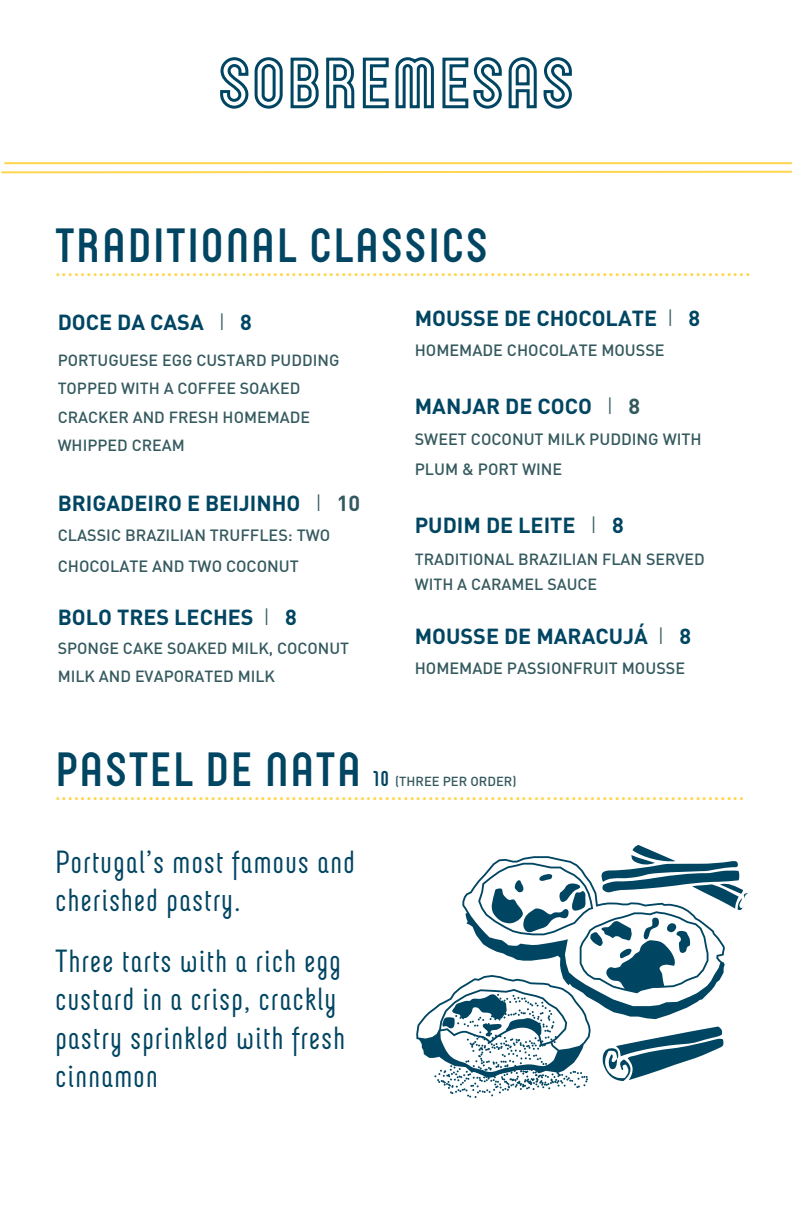
<style>
.page{position:relative;width:792px;height:1224px;background:#fff}
.page>*{position:absolute;margin:0;border:0;box-sizing:border-box;transform-origin:0 0}
.t1{font:700 48px "Neubau Grotesque";letter-spacing:.025em;color:#004562}
.t2{font:32px/38.4px "Neubau Grotesque";letter-spacing:.025em;color:#004562}
.t3{font:700 24px "Neubau Grotesque";color:#ffd64e}
.t4{font:700 21.6px "DIN";color:#004562}
.t5{font:500 16.2px/30.2px "DIN";color:#34595e}
.t6{font:500 16px/28.4px "DIN";color:#34595e}
.t7{font:500 13px "DIN";color:#34595e}
.s1{font-weight:300;font-size:23.4px;color:#34595e}
.s2{color:#34595e}
.s3{font-family:"Neubau Grotesque";font-weight:700;font-size:21.6px;color:#004562}
</style>
<div class="page">
<svg style="left:220px;top:57px;width:214px;height:52px"></svg>
<svg style="left:442px;top:57px;width:130px;height:52px"></svg>
<svg style="left:1px;top:170px;width:791px;height:4px"></svg>
<hr style="left:4px;top:162px;width:788px;height:2px;background:#ffd64e">
<svg style="left:416px;top:845px;width:332px;height:253px"></svg>
<h1 class="t1" style="left:55px;top:218px;width:435px">TRADITIONAL CLASSICS</h1>
<p class="t3" style="left:55px;top:254px;width:697px">................................................................................................................</p>
<p class="t4" style="left:58px;top:308px;width:196px">DOCE DA CASA <span class="s1">I</span> 8</p>
<p class="t6" style="left:58px;top:345px;width:283px">PORTUGUESE EGG CUSTARD PUDDING<br>TOPPED WITH A COFFEE SOAKED<br>CRACKER AND FRESH HOMEMADE<br>WHIPPED CREAM</p>
<p class="t4" style="left:58px;top:489px;width:304px">BRIGADEIRO E BEIJINHO <span class="s1">I</span> <span class="s2">10</span></p>
<p class="t5" style="left:58px;top:520px;width:274px">CLASSIC BRAZILIAN TRUFFLES: TWO<br>CHOCOLATE AND TWO COCONUT</p>
<p class="t4" style="left:58px;top:604px;width:241px">BOLO TRES LECHES <span class="s1">I</span> 8</p>
<p class="t6" style="left:58px;top:633px;width:293px">SPONGE CAKE SOAKED MILK, COCONUT<br>MILK AND EVAPORATED MILK</p>
<p class="t4" style="left:415px;top:304px;width:287px">MOUSSE DE CHOCOLATE <span class="s1">I</span> 8</p>
<p class="t5" style="left:415px;top:335px;width:251px">HOMEMADE CHOCOLATE MOUSSE</p>
<p class="t4" style="left:415px;top:393px;width:227px">MANJAR DE COCO <span class="s1">I</span> <span class="s2">8</span></p>
<p class="t5" style="left:415px;top:423px;width:288px">SWEET COCONUT MILK PUDDING WITH<br>PLUM &amp; PORT WINE</p>
<p class="t4" style="left:415px;top:511px;width:210px">PUDIM DE LEITE <span class="s1">I</span> 8</p>
<p class="t6" style="left:415px;top:547px;width:292px;line-height:24.4px">TRADITIONAL BRAZILIAN FLAN SERVED<br>WITH A CARAMEL SAUCE</p>
<p class="t4" style="left:415px;top:622px;width:278px">MOUSSE DE MARACUJÁ <span class="s1">I</span> 8</p>
<p class="t5" style="left:415px;top:652px;width:272px">HOMEMADE PASSIONFRUIT MOUSSE</p>
<h1 class="t1" style="left:55px;top:742px;width:308px">PASTEL DE NATA</h1>
<p class="t7" style="left:373px;top:773px;width:145px"><span class="s3">10</span> (THREE PER ORDER)</p>
<p class="t3" style="left:55px;top:778px;width:691px">...............................................................................................................</p>
<h2 class="t2" style="left:55px;top:843px;width:301px">Portugal’s most famous and cherished pastry.</h2>
<h2 class="t2" style="left:55px;top:942px;width:292px">Three tarts with a rich egg custard in a crisp, crackly pastry sprinkled with fresh cinnamon</h2>
</div>
